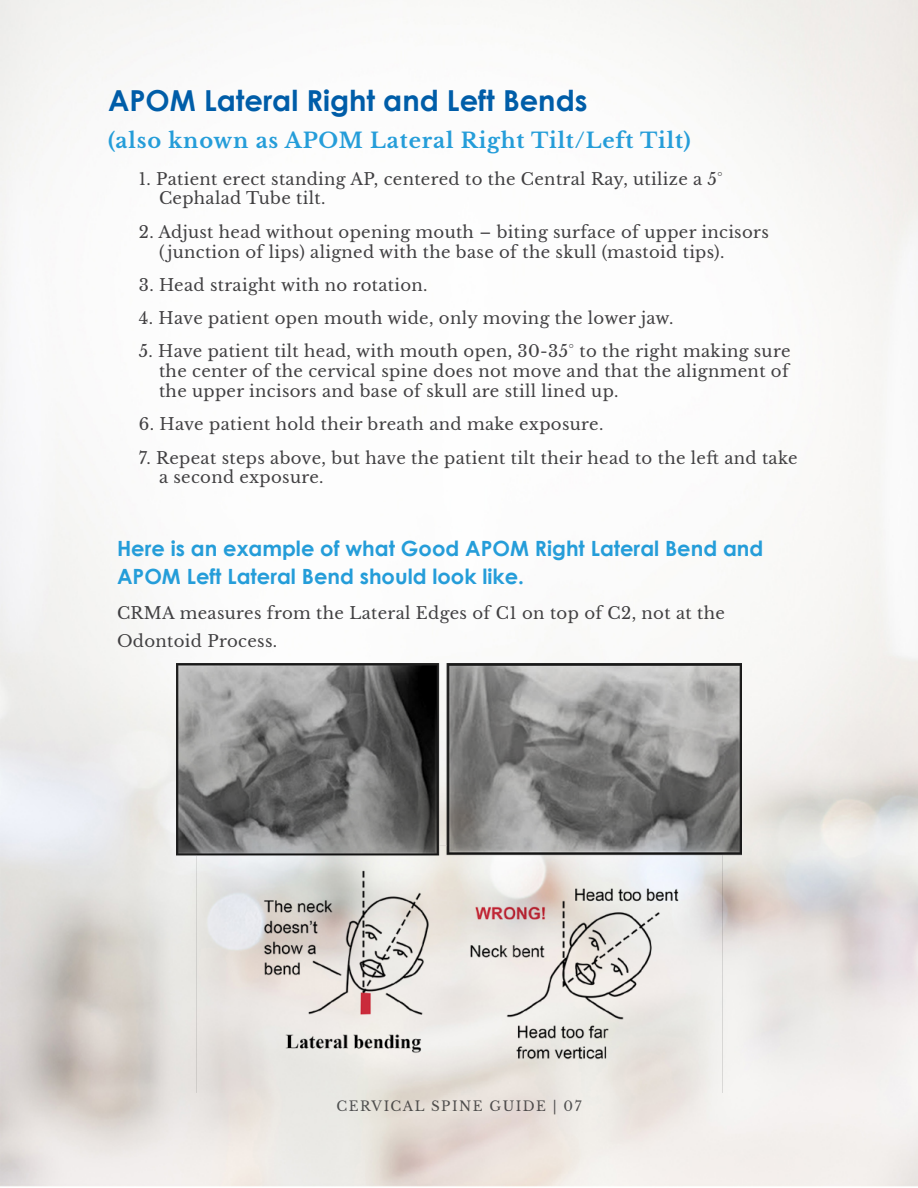
<style>
.page{position:relative;width:918px;height:1188px;background:#fff}
.page>*{position:absolute;margin:0;border:0;box-sizing:border-box;transform-origin:0 0}
.t1{font:700 28.95px "Century Gothic";color:#005da8}
.t2{font:700 21px/28px "Century Gothic";color:#259dd9}
.t3{font:700 21px "Libre Baskerville";letter-spacing:.04em;color:#259dd9}
.t4{font:16.5px/19.8px "Libre Baskerville";letter-spacing:.02em;color:#414042}
.t5{font:13.5px "Libre Baskerville";letter-spacing:.11em;color:#58595b}
</style>
<div class="page">
<img style="left:0;top:0;width:918px;height:1187px">
<img style="left:177px;top:663px;width:564px;height:430px">
<h1 class="t1" style="left:108px;top:78px;width:481px">APOM Lateral Right and Left Bends</h1>
<p class="t3" style="left:108px;top:128px;width:584px">(also known as APOM Lateral Right Tilt/Left Tilt)</p>
<p class="t4" style="left:159px;top:169px;width:565px;text-indent:-20px">1. Patient erect standing AP, centered to the Central Ray, utilize a 5°<br>Cephalad Tube tilt.</p>
<p class="t4" style="left:159px;top:222px;width:611px;text-indent:-20px">2. Adjust head without opening mouth – biting surface of upper incisors ( junction of lips) aligned with the base of the skull (mastoid tips).</p>
<p class="t4" style="left:139px;top:275px;width:290px">3. Head straight with no rotation.</p>
<p class="t4" style="left:139px;top:308px;width:536px">4. Have patient open mouth wide, only moving the lower jaw.</p>
<p class="t4" style="left:159px;top:342px;width:633px;text-align:justify;text-indent:-20px">5. Have patient tilt head, with mouth open, 30-35° to the right making sure the center of the cervical spine does not move and that the alignment of the upper incisors and base of skull are still lined up.</p>
<p class="t4" style="left:139px;top:415px;width:466px">6. Have patient hold their breath and make exposure.</p>
<p class="t4" style="left:159px;top:448px;width:640px;text-indent:-20px">7. Repeat steps above, but have the patient tilt their head to the left and take a second exposure.</p>
<p class="t2" style="left:117px;top:534px;width:648px">Here is an example of what Good APOM Right Lateral Bend and<br>APOM Left Lateral Bend should look like.</p>
<p class="t4" style="left:117px;top:599px;width:609px;line-height:28px">CRMA measures from the Lateral Edges of C1 on top of C2, not at the<br>Odontoid Process.</p>
<p class="t5" style="left:337px;top:1098px;width:246px">CERVICAL SPINE GUIDE | 07</p>
</div>
